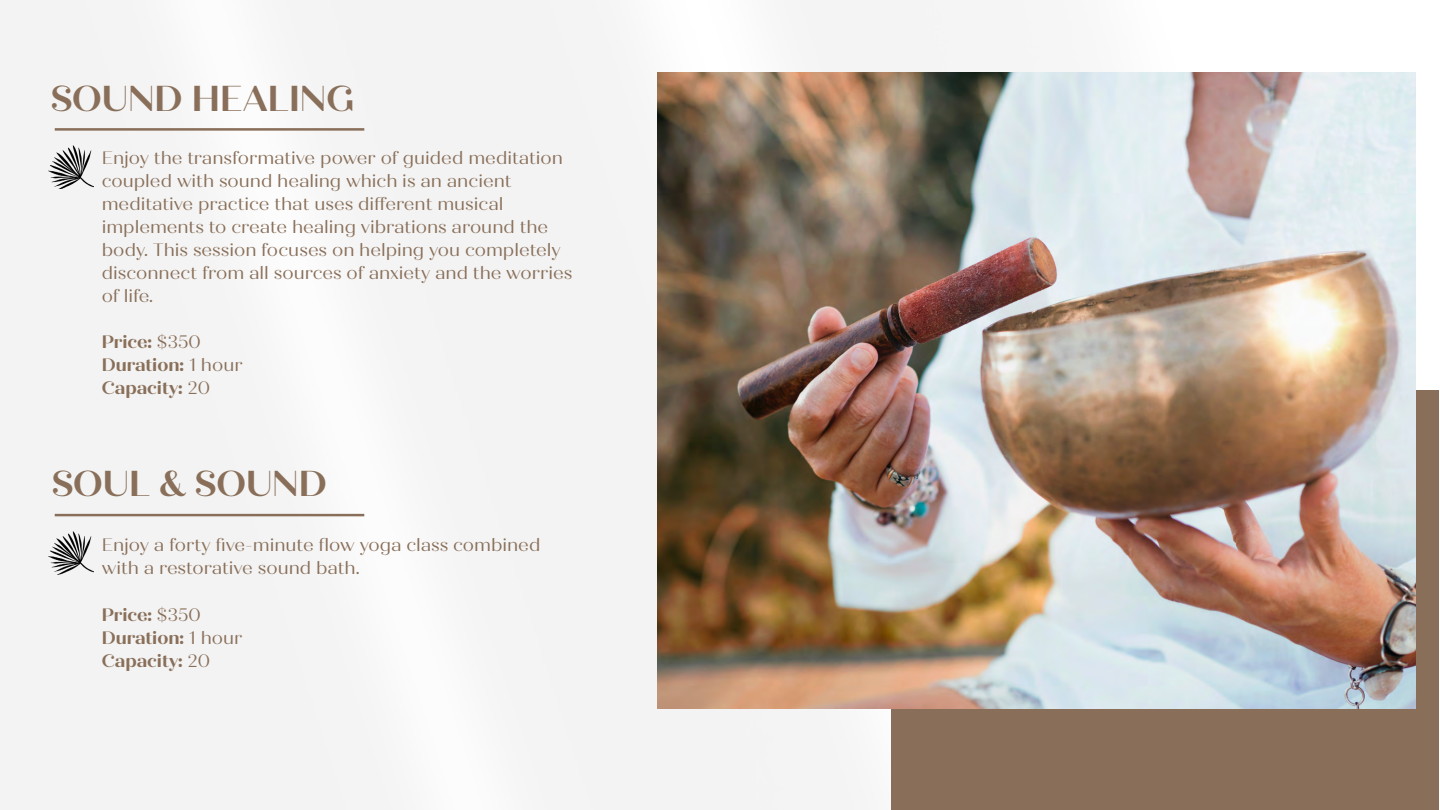
<style>
.page{position:relative;width:1440px;height:810px;background:#fff}
.page>*{position:absolute;margin:0;border:0;box-sizing:border-box;transform-origin:0 0}
.t1{font:700 36px "Quiche Display";color:#896f59}
.t2{font:18px/23px "Quiche Display";color:#896f59}
.t3{font:700 18px "Quiche Display";color:#896f59}
.s1{font-weight:400}
</style>
<div class="page">
<img style="left:0;top:0;width:1416px;height:810px">
<div style="left:892px;top:390px;width:547px;height:420px;background:#896f5a"></div>
<img style="left:657px;top:72px;width:758px;height:637px">
<img style="left:48px;top:146px;width:45px;height:43px">
<img style="left:48px;top:531px;width:45px;height:43px">
<hr style="left:55px;top:128px;width:309px;height:3px;background:#896f59">
<hr style="left:55px;top:514px;width:309px;height:2px;background:#896f59">
<p class="t1" style="left:51px;top:77px;width:305px">SOUND HEALING</p>
<p class="t2" style="left:102px;top:147px;width:472px">Enjoy the transformative power of guided meditation coupled with sound healing which is an ancient meditative practice that uses different musical implements to create healing vibrations around the body. This session focuses on helping you completely disconnect from all sources of anxiety and the worries of life.</p>
<p class="t3" style="left:102px;top:331px;width:101px">Price: <span class="s1">$350</span></p>
<p class="t3" style="left:102px;top:354px;width:142px">Duration: <span class="s1">1 hour</span></p>
<p class="t3" style="left:102px;top:377px;width:110px">Capacity: <span class="s1">20</span></p>
<p class="t1" style="left:52px;top:461px;width:277px">SOUL &amp; SOUND</p>
<p class="t2" style="left:102px;top:534px;width:440px">Enjoy a forty five-minute flow yoga class combined with a restorative sound bath.</p>
<p class="t3" style="left:102px;top:603px;width:101px">Price: <span class="s1">$350</span></p>
<p class="t3" style="left:102px;top:626px;width:142px">Duration: <span class="s1">1 hour</span></p>
<p class="t3" style="left:102px;top:649px;width:110px">Capacity: <span class="s1">20</span></p>
</div>
